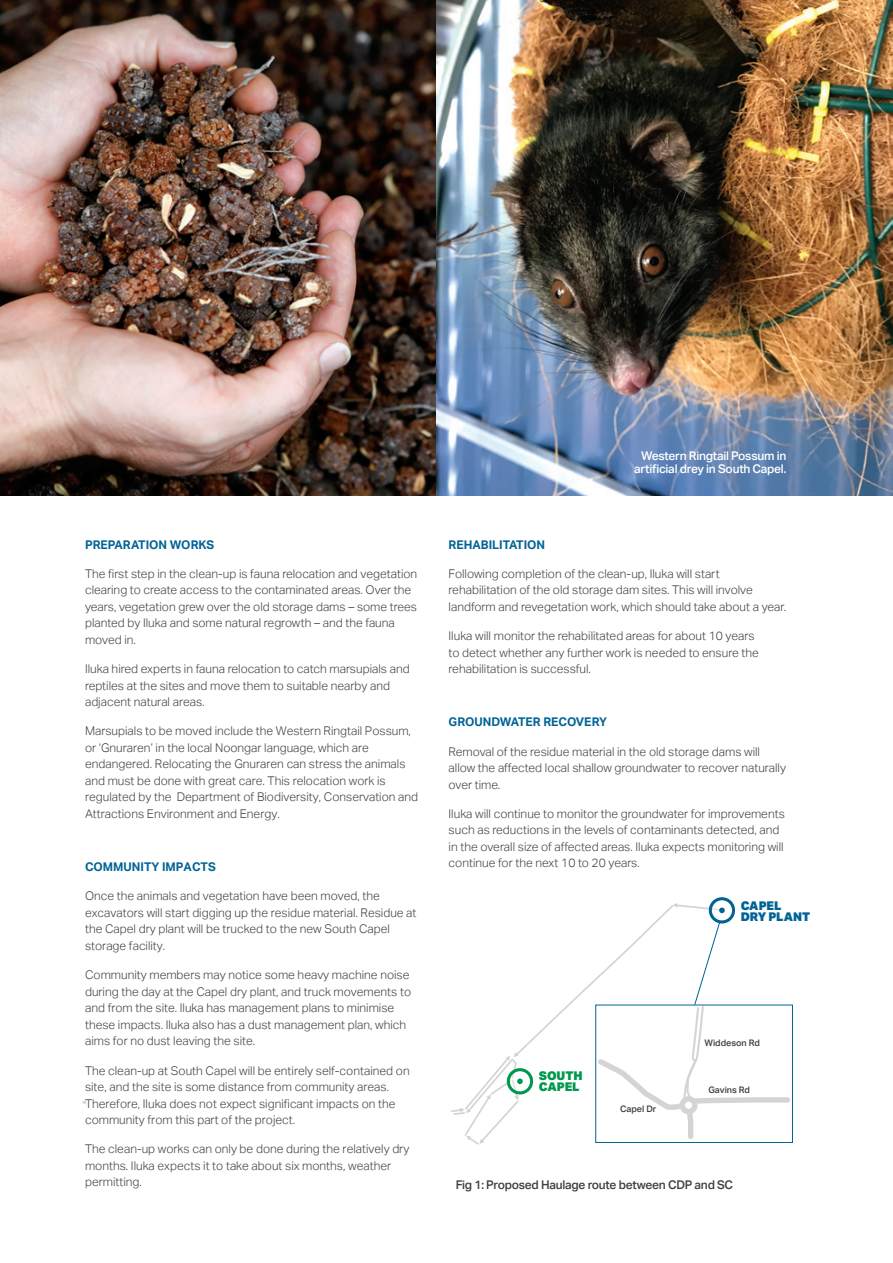
<style>
.page{position:relative;width:893px;height:1263px;background:#fff}
.page>*{position:absolute;margin:0;border:0;box-sizing:border-box;transform-origin:0 0}
.BODY{font:300 12px/16.5px "Aktiv Grotesk";color:#3e3e3f}
.BODY-2{font:700 12px "Aktiv Grotesk";color:#016395}
.Footnote{font:500 12px/13.5px "Aktiv Grotesk";letter-spacing:-.02em;color:#fff;text-align:center}
.Footnote-2{font:500 12px "Aktiv Grotesk";letter-spacing:-.02em;color:#3e3e3f}
.Sub_2{font:700 12px "Aktiv Grotesk";color:#016395}
.Sub_1{font:900 12px/11.1px "Aktiv Grotesk";letter-spacing:-.005em;color:#016395}
.Sub_1-2{font:900 12px/11.1px "Aktiv Grotesk";letter-spacing:-.005em;color:#00994c}
.Sub_2-2{font:500 9px "Aktiv Grotesk";color:#3e3e3f}
</style>
<div class="page">
<img style="left:0;top:0;width:893px;height:495px">
<svg style="left:81px;top:1100px;width:5px;height:4px"></svg>
<svg style="left:710px;top:899px;width:24px;height:23px"></svg>
<div style="left:709px;top:897px;width:26px;height:26px;border:3px solid #016395;border-radius:50%"></div>
<svg style="left:451px;top:903px;width:342px;height:242px"></svg>
<div style="left:507px;top:1068px;width:26px;height:26px;border:3px solid #00994c;border-radius:50%"></div>
<p class="BODY-2" style="left:85px;top:537px;width:131px">PREPARATION WORKS</p>
<p class="BODY" style="left:85px;top:565px;width:334px">The first step in the clean-up is fauna relocation and vegetation clearing to create access to the contaminated areas. Over the years, vegetation grew over the old storage dams – some trees planted by Iluka and some natural regrowth – and the fauna moved in.</p>
<p class="BODY" style="left:85px;top:661px;width:326px">Iluka hired experts in fauna relocation to catch marsupials and reptiles at the sites and move them to suitable nearby and adjacent natural areas.</p>
<p class="BODY" style="left:85px;top:723px;width:335px">Marsupials to be moved include the Western Ringtail Possum, or ‘Gnuraren’ in the local Noongar language, which are endangered. Relocating the Gnuraren can stress the animals and must be done with great care. This relocation work is regulated by the Department of Biodiversity, Conservation and Attractions Environment and Energy.</p>
<p class="BODY-2" style="left:85px;top:860px;width:132px">COMMUNITY IMPACTS</p>
<p class="BODY" style="left:85px;top:888px;width:333px">Once the animals and vegetation have been moved, the excavators will start digging up the residue material. Residue at the Capel dry plant will be trucked to the new South Capel storage facility.</p>
<p class="BODY" style="left:85px;top:967px;width:328px">Community members may notice some heavy machine noise during the day at the Capel dry plant, and truck movements to and from the site. Iluka has management plans to minimise these impacts. Iluka also has a dust management plan, which aims for no dust leaving the site.</p>
<p class="BODY" style="left:85px;top:1062px;width:326px">The clean-up at South Capel will be entirely self-contained on site, and the site is some distance from community areas.<br>Therefore, Iluka does not expect significant impacts on the community from this part of the project.</p>
<p class="BODY" style="left:85px;top:1141px;width:326px">The clean-up works can only be done during the relatively dry months. Iluka expects it to take about six months, weather permitting.</p>
<p class="Footnote" style="left:634px;top:449px;width:154px">Western Ringtail Possum in artificial drey in South Capel.</p>
<p class="Sub_2" style="left:449px;top:537px;width:98px">REHABILITATION</p>
<p class="BODY" style="left:449px;top:565px;width:339px">Following completion of the clean-up, Iluka will start rehabilitation of the old storage dam sites. This will involve landform and revegetation work, which should take about a year.</p>
<p class="BODY" style="left:449px;top:628px;width:312px">Iluka will monitor the rehabilitated areas for about 10 years to detect whether any further work is needed to ensure the rehabilitation is successful.</p>
<p class="BODY-2" style="left:449px;top:715px;width:160px">GROUNDWATER RECOVERY</p>
<p class="BODY" style="left:449px;top:743px;width:339px">Removal of the residue material in the old storage dams will allow the affected local shallow groundwater to recover naturally over time.</p>
<p class="BODY" style="left:449px;top:805px;width:338px">Iluka will continue to monitor the groundwater for improvements such as reductions in the levels of contaminants detected, and in the overall size of affected areas. Iluka expects monitoring will continue for the next 10 to 20 years.</p>
<p class="Sub_1" style="left:741px;top:899px;width:71px">CAPEL<br>DRY PLANT</p>
<p class="Sub_1-2" style="left:539px;top:1070px;width:45px">SOUTH<br>CAPEL</p>
<p class="Sub_2-2" style="left:620px;top:1104px;width:38px">Capel Dr</p>
<p class="Sub_2-2" style="left:704px;top:1038px;width:57px">Widdeson Rd</p>
<p class="Sub_2-2" style="left:708px;top:1084px;width:43px">Gavins Rd</p>
<p class="Footnote-2" style="left:456px;top:1177px;width:279px">Fig 1: Proposed Haulage route between CDP and SC</p>
</div>
